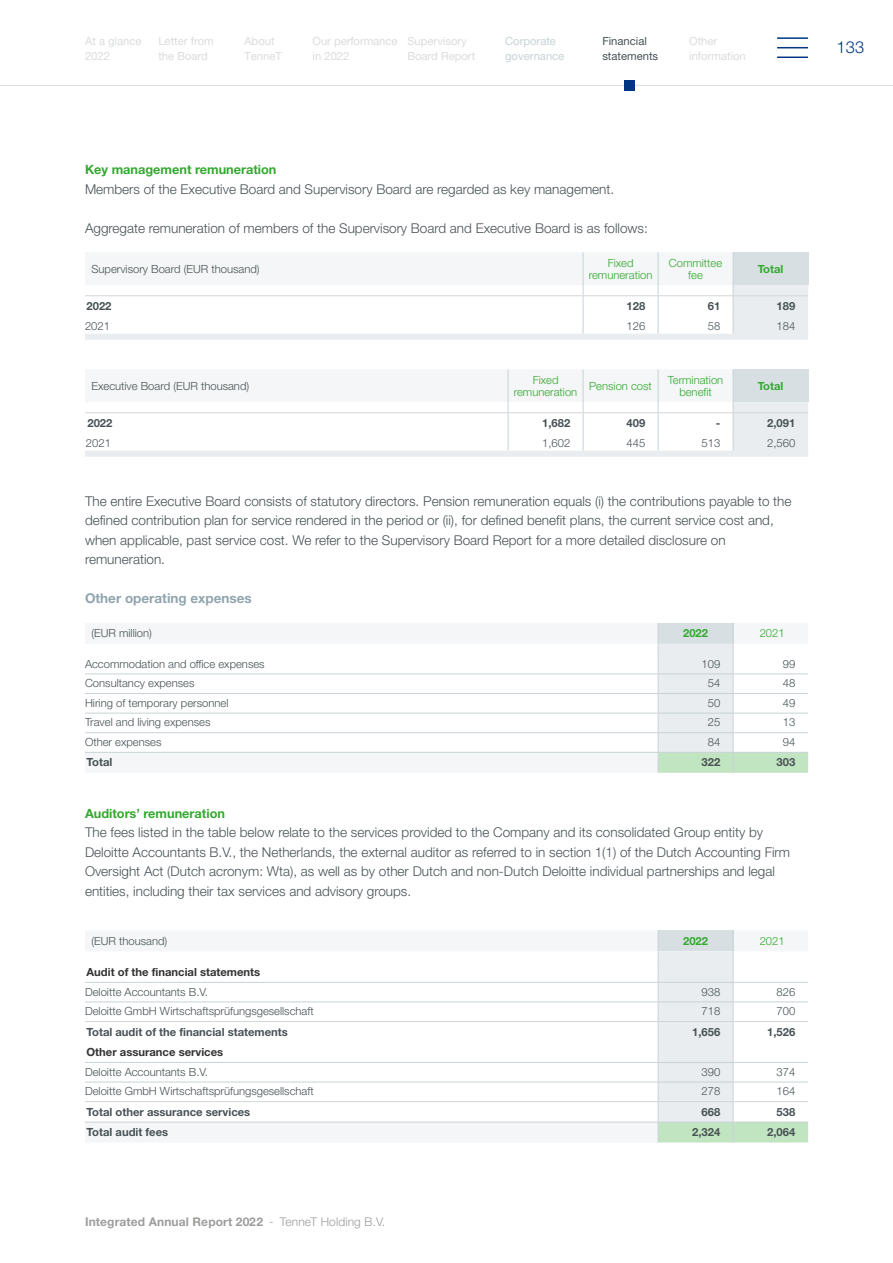
<style>
.page{position:relative;width:893px;height:1263px;background:#fff}
.page>*{position:absolute;margin:0;border:0;box-sizing:border-box;transform-origin:0 0}
.t1{font:300 16.5px "Helvetica Neue LT Std";color:#003584}
.t2{font:300 13.5px/19.5px "Helvetica Neue LT Std";color:#485255}
.t3{font:700 13.5px "Helvetica Neue LT Std";color:#91a5ae}
.t4{font:700 12.75px "Helvetica Neue LT Std";color:#33a92f}
.t5{font:700 12px "Helvetica Neue LT Std";letter-spacing:.01em;color:#9d9d9c}
.t6{font:300 11.25px "Helvetica Neue LT Std";color:#485255}
.t7{font:700 11.25px "Helvetica Neue LT Std";color:#485255}
.t8{font:11.25px/14.2px "Helvetica Neue LT Std";color:#dadcdd}
.t9{font:300 11.25px/12px "Helvetica Neue LT Std";color:#33a92f;text-align:center}
.t10{font:700 11.25px "Helvetica Neue LT Std";color:#333}
.t11{font:11.25px/14.2px "Helvetica Neue LT Std";color:#485255}
.t12{font:11.25px/14.2px "Helvetica Neue LT Std";color:#c8d2d6}
.t13{font:700 11.25px "Helvetica Neue LT Std";color:#33a92f}
.s1{font-weight:300}
</style>
<div class="page">
<hr style="left:0;top:85px;width:893px;height:1px;background:#dadcdd">
<div style="left:625px;top:80px;width:10px;height:11px;background:#003584"></div>
<svg style="left:85px;top:252px;width:723px;height:82px"></svg>
<hr style="left:85px;top:295px;width:498px;height:1px;background:#d1d6da">
<hr style="left:583px;top:295px;width:75px;height:1px;background:#d1d6da">
<hr style="left:658px;top:295px;width:75px;height:1px;background:#d1d6da">
<hr style="left:733px;top:295px;width:75px;height:1px;background:#d1d6da">
<div style="left:85px;top:334px;width:498px;height:6px;background:#e9edef"></div>
<div style="left:583px;top:334px;width:75px;height:6px;background:#e9edef"></div>
<div style="left:658px;top:334px;width:75px;height:6px;background:#e9edef"></div>
<div style="left:733px;top:334px;width:75px;height:6px;background:#e9edef"></div>
<svg style="left:85px;top:369px;width:723px;height:82px"></svg>
<hr style="left:85px;top:412px;width:423px;height:1px;background:#d1d6da">
<hr style="left:508px;top:412px;width:75px;height:1px;background:#d1d6da">
<hr style="left:583px;top:412px;width:75px;height:1px;background:#d1d6da">
<hr style="left:658px;top:412px;width:75px;height:1px;background:#d1d6da">
<hr style="left:733px;top:412px;width:75px;height:1px;background:#d1d6da">
<div style="left:85px;top:451px;width:423px;height:6px;background:#e9edef"></div>
<div style="left:508px;top:451px;width:75px;height:6px;background:#e9edef"></div>
<div style="left:583px;top:451px;width:75px;height:6px;background:#e9edef"></div>
<div style="left:658px;top:451px;width:75px;height:6px;background:#e9edef"></div>
<div style="left:733px;top:451px;width:75px;height:6px;background:#e9edef"></div>
<svg style="left:85px;top:623px;width:573px;height:150px"></svg>
<hr style="left:85px;top:673px;width:573px;height:1px;background:#c8d2d6">
<hr style="left:85px;top:693px;width:573px;height:1px;background:#c8d2d6">
<hr style="left:85px;top:713px;width:573px;height:1px;background:#c8d2d6">
<hr style="left:85px;top:732px;width:573px;height:1px;background:#c8d2d6">
<hr style="left:85px;top:752px;width:573px;height:1px;background:#c8d2d6">
<svg style="left:658px;top:623px;width:150px;height:150px"></svg>
<svg style="left:85px;top:930px;width:573px;height:212px"></svg>
<hr style="left:85px;top:982px;width:573px;height:1px;background:#c8d2d6">
<hr style="left:85px;top:1001px;width:573px;height:1px;background:#c8d2d6">
<hr style="left:85px;top:1062px;width:573px;height:1px;background:#c8d2d6">
<hr style="left:85px;top:1082px;width:573px;height:1px;background:#c8d2d6">
<hr style="left:85px;top:1122px;width:573px;height:1px;background:#c8d2d6">
<svg style="left:658px;top:930px;width:150px;height:212px"></svg>
<hr style="left:85px;top:1021px;width:573px;height:1px;background:#d1d6da">
<hr style="left:658px;top:1021px;width:75px;height:1px;background:#d1d6da">
<hr style="left:733px;top:1021px;width:75px;height:1px;background:#d1d6da">
<hr style="left:85px;top:1101px;width:573px;height:1px;background:#d1d6da">
<hr style="left:658px;top:1101px;width:75px;height:1px;background:#d1d6da">
<hr style="left:733px;top:1101px;width:75px;height:1px;background:#d1d6da">
<hr style="left:777px;top:37px;width:31px;height:2px;background:#003584">
<hr style="left:777px;top:47px;width:31px;height:1px;background:#003584">
<hr style="left:777px;top:57px;width:31px;height:1px;background:#003584">
<p class="t8" style="left:85px;top:34px;width:58px">At a glance<br>2022</p>
<p class="t8" style="left:313px;top:34px;width:87px">Our performance in 2022</p>
<p class="t8" style="left:158px;top:34px;width:57px">Letter from the Board</p>
<p class="t8" style="left:407px;top:34px;width:69px">Supervisory<br>Board Report</p>
<p class="t11" style="left:602px;top:34px;width:57px">Financial statements</p>
<p class="t8" style="left:244px;top:34px;width:39px">About<br>TenneT</p>
<p class="t12" style="left:505px;top:34px;width:61px">Corporate governance</p>
<p class="t8" style="left:689px;top:34px;width:58px">Other information</p>
<p class="t1" style="left:837px;top:37px;width:29px">133</p>
<p class="t4" style="left:85px;top:162px;width:193px">Key management remuneration</p>
<p class="t2" style="left:85px;top:179px;width:531px">Members of the Executive Board and Supervisory Board are regarded as key management.</p>
<p class="t2" style="left:85px;top:218px;width:564px">Aggregate remuneration of members of the Supervisory Board and Executive Board is as follows:</p>
<p class="t6" style="left:91px;top:262px;width:170px">Supervisory Board (EUR thousand)</p>
<p class="t9" style="left:589px;top:257px;width:65px">Fixed remuneration</p>
<p class="t9" style="left:669px;top:257px;width:55px">Committee fee</p>
<p class="t13" style="left:758px;top:262px;width:27px">Total</p>
<p class="t7" style="left:87px;top:299px;width:27px">2022</p>
<p class="t7" style="left:627px;top:299px;width:20px">128</p>
<p class="t7" style="left:708px;top:299px;width:14px">61</p>
<p class="t7" style="left:777px;top:299px;width:20px">189</p>
<p class="t6" style="left:85px;top:319px;width:27px">2021</p>
<p class="t6" style="left:627px;top:319px;width:20px">126</p>
<p class="t6" style="left:708px;top:319px;width:14px">58</p>
<p class="t6" style="left:777px;top:319px;width:20px">184</p>
<p class="t6" style="left:91px;top:379px;width:159px">Executive Board (EUR thousand)</p>
<p class="t9" style="left:514px;top:374px;width:65px">Fixed remuneration</p>
<p class="t9" style="left:589px;top:380px;width:64px">Pension cost</p>
<p class="t9" style="left:668px;top:374px;width:57px">Termination benefit</p>
<p class="t13" style="left:758px;top:379px;width:27px">Total</p>
<p class="t7" style="left:87px;top:416px;width:27px">2022</p>
<p class="t7" style="left:542px;top:416px;width:30px">1,682</p>
<p class="t7" style="left:627px;top:416px;width:20px">409</p>
<p class="t7" style="left:716px;top:416px;width:6px">-</p>
<p class="t7" style="left:767px;top:416px;width:30px">2,091</p>
<p class="t6" style="left:86px;top:436px;width:27px">2021</p>
<p class="t6" style="left:542px;top:436px;width:30px">1,602</p>
<p class="t6" style="left:627px;top:436px;width:20px">445</p>
<p class="t6" style="left:702px;top:436px;width:20px">513</p>
<p class="t6" style="left:767px;top:436px;width:30px">2,560</p>
<p class="t2" style="left:85px;top:491px;width:708px">The entire Executive Board consists of statutory directors. Pension remuneration equals (i) the contributions payable to the defined contribution plan for service rendered in the period or (ii), for defined benefit plans, the current service cost and, when applicable, past service cost. We refer to the Supervisory Board Report for a more detailed disclosure on remuneration.</p>
<p class="t3" style="left:85px;top:590px;width:168px">Other operating expenses</p>
<p class="t6" style="left:91px;top:626px;width:62px">(EUR million)</p>
<p class="t13" style="left:683px;top:626px;width:27px">2022</p>
<p class="t9" style="left:760px;top:627px;width:27px">2021</p>
<p class="t6" style="left:85px;top:657px;width:181px">Accommodation and office expenses</p>
<p class="t6" style="left:702px;top:657px;width:20px">109</p>
<p class="t6" style="left:783px;top:657px;width:14px">99</p>
<p class="t6" style="left:85px;top:676px;width:111px">Consultancy expenses</p>
<p class="t6" style="left:708px;top:676px;width:14px">54</p>
<p class="t6" style="left:783px;top:676px;width:14px">48</p>
<p class="t6" style="left:85px;top:696px;width:145px">Hiring of temporary personnel</p>
<p class="t6" style="left:708px;top:696px;width:14px">50</p>
<p class="t6" style="left:783px;top:696px;width:14px">49</p>
<p class="t6" style="left:85px;top:715px;width:127px">Travel and living expenses</p>
<p class="t6" style="left:708px;top:715px;width:14px">25</p>
<p class="t6" style="left:783px;top:715px;width:14px">13</p>
<p class="t6" style="left:85px;top:735px;width:78px">Other expenses</p>
<p class="t6" style="left:708px;top:735px;width:14px">84</p>
<p class="t6" style="left:783px;top:735px;width:14px">94</p>
<p class="t7" style="left:87px;top:755px;width:27px">Total</p>
<p class="t7" style="left:702px;top:755px;width:20px">322</p>
<p class="t7" style="left:777px;top:755px;width:20px">303</p>
<p class="t4" style="left:85px;top:805px;width:141px">Auditors’ remuneration</p>
<p class="t2" style="left:85px;top:822px;width:706px">The fees listed in the table below relate to the services provided to the Company and its consolidated Group entity by Deloitte Accountants B.V., the Netherlands, the external auditor as referred to in section 1(1) of the Dutch Accounting Firm Oversight Act (Dutch acronym: Wta), as well as by other Dutch and non-Dutch Deloitte individual partnerships and legal entities, including their tax services and advisory groups.</p>
<p class="t6" style="left:91px;top:934px;width:77px">(EUR thousand)</p>
<p class="t13" style="left:683px;top:934px;width:27px">2022</p>
<p class="t9" style="left:760px;top:935px;width:27px">2021</p>
<p class="t10" style="left:87px;top:965px;width:175px">Audit of the financial statements</p>
<p class="t6" style="left:85px;top:985px;width:124px">Deloitte Accountants B.V.</p>
<p class="t6" style="left:702px;top:985px;width:20px">938</p>
<p class="t6" style="left:777px;top:985px;width:20px">826</p>
<p class="t6" style="left:85px;top:1004px;width:230px">Deloitte GmbH Wirtschaftsprüfungsgesellschaft</p>
<p class="t6" style="left:702px;top:1004px;width:20px">718</p>
<p class="t6" style="left:777px;top:1004px;width:20px">700</p>
<p class="t7" style="left:87px;top:1025px;width:203px">Total audit of the financial statements</p>
<p class="t7" style="left:692px;top:1025px;width:30px">1,656</p>
<p class="t7" style="left:767px;top:1025px;width:30px">1,526</p>
<p class="t10" style="left:87px;top:1045px;width:138px">Other assurance services</p>
<p class="t6" style="left:85px;top:1065px;width:124px">Deloitte Accountants B.V.</p>
<p class="t6" style="left:702px;top:1065px;width:20px">390</p>
<p class="t6" style="left:777px;top:1065px;width:20px">374</p>
<p class="t6" style="left:85px;top:1084px;width:230px">Deloitte GmbH Wirtschaftsprüfungsgesellschaft</p>
<p class="t6" style="left:702px;top:1084px;width:20px">278</p>
<p class="t6" style="left:777px;top:1084px;width:20px">164</p>
<p class="t7" style="left:87px;top:1105px;width:165px">Total other assurance services</p>
<p class="t7" style="left:702px;top:1105px;width:20px">668</p>
<p class="t7" style="left:777px;top:1105px;width:20px">538</p>
<p class="t7" style="left:87px;top:1125px;width:83px">Total audit fees</p>
<p class="t7" style="left:692px;top:1125px;width:30px">2,324</p>
<p class="t7" style="left:767px;top:1125px;width:30px">2,064</p>
<p class="t5" style="left:85px;top:1214px;width:302px">Integrated Annual Report 2022 <span class="s1">- TenneT Holding B.V.</span></p>
</div>
